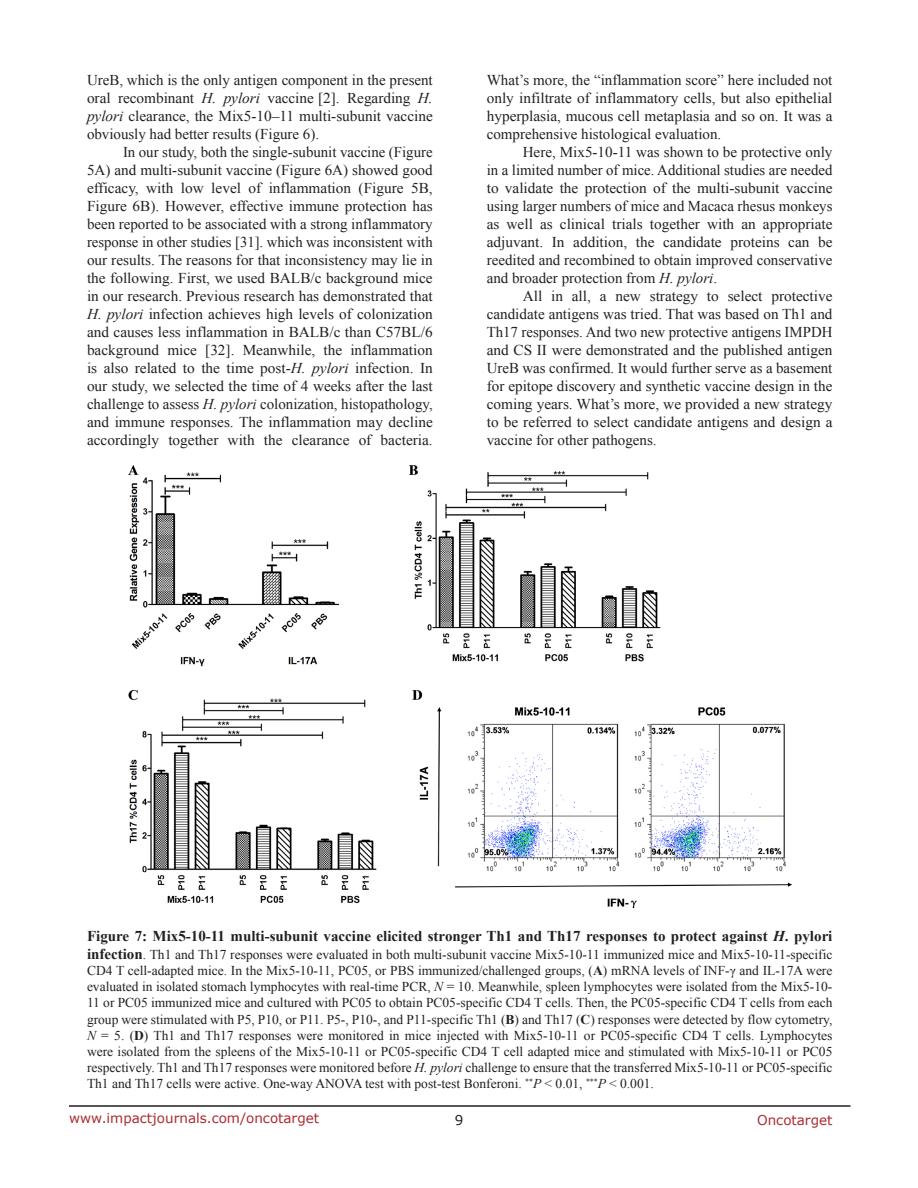
<style>
.page{position:relative;width:918px;height:1188px;background:#fff}
.page>*{position:absolute;margin:0;border:0;box-sizing:border-box;transform-origin:0 0}
.BodyText{font:15px/18px "Times New Roman";color:#231f20;text-align:justify}
.FigureText{font:700 15px "Times New Roman";color:#231f20}
.FigureText-2{font:13.5px/16.2px "Times New Roman";color:#231f20;text-align:justify}
.t1{font:13.5px "Verdana";color:#ac2b31}
.t2{font:13.5px "Verdana";color:#231f20}
.s1{font-style:italic}
.s2{font-weight:700;font-size:15px}
.s3{font-weight:700}
</style>
<div class="page">
<hr style="left:69px;top:1105px;width:781px;height:2px;background:#231f20">
<img style="left:128px;top:466px;width:663px;height:442px">
<p class="BodyText" style="left:87px;top:71px;width:347px">UreB, which is the only antigen component in the present oral recombinant <span class="s1">H. pylori</span> vaccine [2]. Regarding <span class="s1">H. pylori</span> clearance, the Mix5-10–11 multi-subunit vaccine obviously had better results (Figure 6).</p>
<p class="BodyText" style="left:87px;top:143px;width:347px;text-indent:36px">In our study, both the single-subunit vaccine (Figure 5A) and multi-subunit vaccine (Figure 6A) showed good efficacy, with low level of inflammation (Figure 5B, Figure 6B). However, effective immune protection has been reported to be associated with a strong inflammatory response in other studies [31]. which was inconsistent with our results. The reasons for that inconsistency may lie in the following. First, we used BALB/c background mice in our research. Previous research has demonstrated that <span class="s1">H. pylori</span> infection achieves high levels of colonization and causes less inflammation in BALB/c than C57BL/6 background mice [32]. Meanwhile, the inflammation is also related to the time post-<span class="s1">H. pylori</span> infection. In our study, we selected the time of 4 weeks after the last challenge to assess <span class="s1">H. pylori</span> colonization, histopathology, and immune responses. The inflammation may decline accordingly together with the clearance of bacteria.</p>
<p class="BodyText" style="left:487px;top:71px;width:347px">What’s more, the “inflammation score” here included not only infiltrate of inflammatory cells, but also epithelial hyperplasia, mucous cell metaplasia and so on. It was a comprehensive histological evaluation.</p>
<p class="BodyText" style="left:487px;top:143px;width:347px;text-indent:36px">Here, Mix5-10-11 was shown to be protective only in a limited number of mice. Additional studies are needed to validate the protection of the multi-subunit vaccine using larger numbers of mice and Macaca rhesus monkeys as well as clinical trials together with an appropriate adjuvant. In addition, the candidate proteins can be reedited and recombined to obtain improved conservative and broader protection from <span class="s1">H. pylori</span>.</p>
<p class="BodyText" style="left:487px;top:287px;width:347px;text-indent:36px">All in all, a new strategy to select protective candidate antigens was tried. That was based on Th1 and Th17 responses. And two new protective antigens IMPDH and CS II were demonstrated and the published antigen UreB was confirmed. It would further serve as a basement for epitope discovery and synthetic vaccine design in the coming years. What’s more, we provided a new strategy to be referred to select candidate antigens and design a vaccine for other pathogens.</p>
<p class="FigureText" style="left:87px;top:925px;width:747px">Figure 7: Mix5-10-11 multi-subunit vaccine elicited stronger Th1 and Th17 responses to protect against <span class="s1">H</span>. pylori</p>
<p class="FigureText-2" style="left:87px;top:946px;width:747px"><span class="s2">infection</span>. Th1 and Th17 responses were evaluated in both multi-subunit vaccine Mix5-10-11 immunized mice and Mix5-10-11-specific CD4 T cell-adapted mice. In the Mix5-10-11, PC05, or PBS immunized/challenged groups, (<span class="s3">A</span>) mRNA levels of INF-γ and IL-17A were evaluated in isolated stomach lymphocytes with real-time PCR, <span class="s1">N</span> = 10. Meanwhile, spleen lymphocytes were isolated from the Mix5-10- 11 or PC05 immunized mice and cultured with PC05 to obtain PC05-specific CD4 T cells. Then, the PC05-specific CD4 T cells from each group were stimulated with P5, P10, or P11. P5-, P10-, and P11-specific Th1 (<span class="s3">B</span>) and Th17 (<span class="s3">C</span>) responses were detected by flow cytometry, <span class="s1">N</span> = 5. (<span class="s3">D</span>) Th1 and Th17 responses were monitored in mice injected with Mix5-10-11 or PC05-specific CD4 T cells. Lymphocytes were isolated from the spleens of the Mix5-10-11 or PC05-specific CD4 T cell adapted mice and stimulated with Mix5-10-11 or PC05 respectively. Th1 and Th17 responses were monitored before <span class="s1">H. pylori</span> challenge to ensure that the transferred Mix5-10-11 or PC05-specific Th1 and Th17 cells were active. One-way ANOVA test with post-test Bonferoni. <sup>**</sup><span class="s1">P</span> &lt; 0.01, <sup>***</sup><span class="s1">P</span> &lt; 0.001.</p>
<p class="t1" style="left:69px;top:1109px;width:252px">www.impactjournals.com/oncotarget</p>
<p class="t2" style="left:455px;top:1111px;width:10px">9</p>
<p class="t1" style="left:757px;top:1111px;width:77px">Oncotarget</p>
</div>
